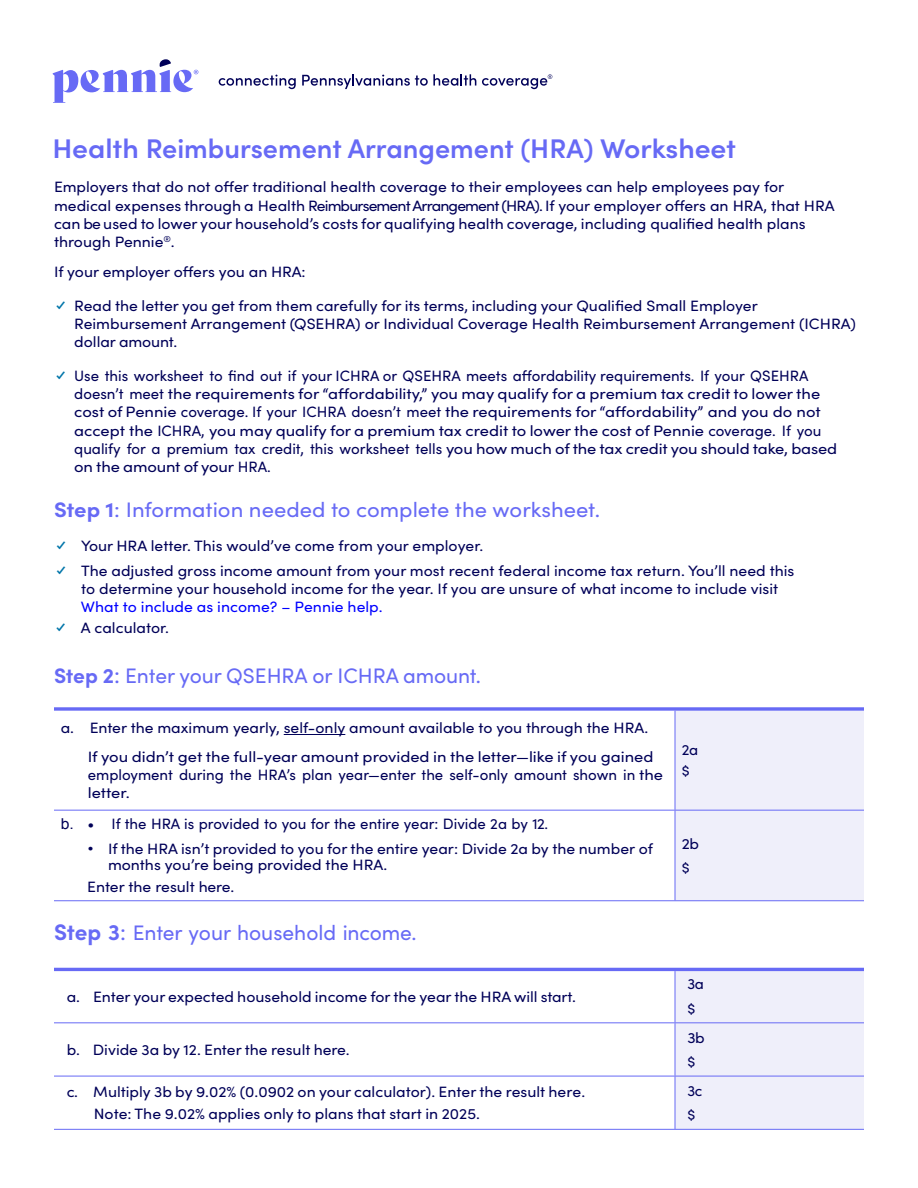
<style>
.page{position:relative;width:918px;height:1188px;background:#fff}
.page>*{position:absolute;margin:0;border:0;box-sizing:border-box;transform-origin:0 0}
.t1{font:600 27px "Sofia Pro";color:#676af5;scale:1.05 1}
.t2{font:21px "Sofia Pro";color:#676af5}
.t3{font:21px "Sofia Pro";color:#676af5;scale:1.05 1}
.t4{font:15px/18.3px "Sofia Pro";color:#000058;scale:1.05 1}
.t5{font:15px/18.3px "Sofia Pro";color:#000058}
.t6{font:15px "Sofia Pro";color:#00f;scale:1.05 1}
.s1{font-weight:900;font-size:13.5px;color:#0075a9}
.s2{font-weight:700}
.s3{font-size:22.5px}
.s4{font-family:"Arial"}
.s5{font-weight:700;font-size:22.5px}
</style>
<div class="page">
<div style="left:676px;top:711px;width:188px;height:189px;background:#efeffa"></div>
<svg style="left:54px;top:707px;width:621px;height:4px;background:#7e80f6"></svg>
<svg style="left:675px;top:707px;width:189px;height:4px"></svg>
<hr style="left:675px;top:711px;width:1px;height:99px;background:#676af5">
<hr style="left:54px;top:810px;width:621px;height:1px;background:#676af5">
<hr style="left:675px;top:810px;width:189px;height:1px;background:#676af5">
<hr style="left:675px;top:811px;width:1px;height:89px;background:#676af5">
<hr style="left:54px;top:900px;width:621px;height:1px;background:#676af5">
<hr style="left:675px;top:900px;width:189px;height:1px;background:#676af5">
<hr style="left:284px;top:734px;width:61px;height:1px;background:#000058">
<div style="left:676px;top:971px;width:188px;height:158px;background:#efeffa"></div>
<hr style="left:54px;top:968px;width:621px;height:3px;background:#676af5">
<hr style="left:675px;top:968px;width:189px;height:3px;background:#676af5">
<hr style="left:675px;top:971px;width:1px;height:51px;background:#676af5">
<hr style="left:54px;top:1022px;width:621px;height:1px;background:#676af5">
<hr style="left:675px;top:1022px;width:189px;height:1px;background:#676af5">
<hr style="left:675px;top:1023px;width:1px;height:53px;background:#676af5">
<hr style="left:54px;top:1076px;width:621px;height:1px;background:#676af5">
<hr style="left:675px;top:1076px;width:189px;height:1px;background:#676af5">
<hr style="left:675px;top:1076px;width:1px;height:53px;background:#676af5">
<hr style="left:54px;top:1129px;width:621px;height:1px;background:#676af5">
<hr style="left:675px;top:1129px;width:189px;height:1px;background:#676af5">
<svg style="left:52px;top:59px;width:146px;height:44px"></svg>
<svg style="left:219px;top:75px;width:77px;height:14px"></svg>
<svg style="left:302px;top:74px;width:174px;height:15px"></svg>
<svg style="left:482px;top:74px;width:70px;height:15px"></svg>
<h1 class="t1" style="left:52px;top:128px;width:652px">Health Reimbursement Arrangement (HRA) Worksheet</h1>
<p class="t4" style="left:54px;top:177px;width:745px">Employers that do not offer traditional health coverage to their employees can help employees pay for medical expenses through a Health Reimbursement Arrangement (HRA). If your employer offers an HRA, that HRA can be used to lower your household’s costs for qualifying health coverage, including qualified health plans through Pennie<sup>®</sup>.</p>
<p class="t4" style="left:54px;top:262px;width:241px">If your employer offers you an HRA:</p>
<p class="t4" style="left:74px;top:296px;width:746px;text-indent:-20px"><span class="s1">✓</span> Read the letter you get from them carefully for its terms, including your Qualified Small Employer<br>Reimbursement Arrangement (QSEHRA) or Individual Coverage Health Reimbursement Arrangement (ICHRA) dollar amount.</p>
<p class="t5" style="left:74px;top:366px;width:765px;text-indent:-20px"><span class="s1">✓</span> Use this worksheet to find out if your ICHRA or QSEHRA meets affordability requirements. If your QSEHRA doesn’t meet the requirements for “affordability,” you may qualify for a premium tax credit to lower the cost of Pennie coverage. If your ICHRA doesn’t meet the requirements for “affordability” and you do not accept the ICHRA, you may qualify for a premium tax credit to lower the cost of Pennie coverage. If you qualify for a premium tax credit, this worksheet tells you how much of the tax credit you should take, based on the amount of your HRA.</p>
<h2 class="t3" style="left:54px;top:494px;width:522px"><span class="s2">Step 1</span>: Information needed to complete the worksheet.</h2>
<p class="t4" style="left:54px;top:536px;width:410px"><span class="s1">✓</span> Your HRA letter. This would’ve come from your employer.</p>
<p class="t4" style="left:81px;top:561px;width:681px;line-height:17.7px;text-indent:-27px"><span class="s1">✓</span> The adjusted gross income amount from your most recent federal income tax return. You’ll need this to determine your household income for the year. If you are unsure of what income to include visit</p>
<p class="t6" style="left:81px;top:595px;width:289px">What to include as income? – Pennie help.</p>
<p class="t4" style="left:54px;top:617px;width:111px"><span class="s1">✓</span> A calculator.</p>
<h2 class="t2" style="left:54px;top:660px;width:429px"><span class="s2">Step 2</span><span class="s3">:</span> Enter your QSEHRA or ICHRA amount.</h2>
<p class="t4" style="left:88px;top:713px;width:540px;line-height:28.8px;text-indent:-27px">a. Enter the maximum yearly, self-only amount available to you through the HRA.<br>If you didn’t get the full-year amount provided in the letter—like if you gained</p>
<p class="t5" style="left:88px;top:765px;width:577px">employment during the HRA’s plan year—enter the self-only amount shown in the letter.</p>
<p class="t5" style="left:682px;top:739px;width:18px;line-height:20.9px">2a $</p>
<p class="t5" style="left:61px;top:814px;width:489px"><span class="s4">b.</span> • If the HRA is provided to you for the entire year: Divide 2a by 12.</p>
<p class="t4" style="left:108px;top:839px;width:521px;line-height:16.4px;text-indent:-20px"><span class="s4">•</span> If the HRA isn’t provided to you for the entire year: Divide 2a by the number of months you’re being provided the HRA.</p>
<p class="t4" style="left:87px;top:877px;width:142px">Enter the result here.</p>
<h2 class="t2" style="left:54px;top:918px;width:364px"><span class="s5">Step 3</span><span class="s3">:</span> Enter your household income.</h2>
<p class="t4" style="left:682px;top:830px;width:18px;line-height:24.3px">2b $</p>
<p class="t4" style="left:67px;top:986px;width:486px">a. Enter your expected household income for the year the HRA will start.</p>
<p class="t5" style="left:687px;top:971px;width:18px;line-height:24.3px">3a $</p>
<p class="t4" style="left:67px;top:1040px;width:271px">b. Divide 3a by 12. Enter the result here.</p>
<p class="t4" style="left:687px;top:1024px;width:18px;line-height:24.3px">3b $</p>
<p class="t4" style="left:94px;top:1080px;width:470px;line-height:22.5px;text-indent:-27px">c. Multiply 3b by 9.02% (0.0902 on your calculator). Enter the result here.<br>Note: The 9.02% applies only to plans that start in 2025.</p>
<p class="t5" style="left:687px;top:1078px;width:17px;line-height:24.3px">3c $</p>
</div>
